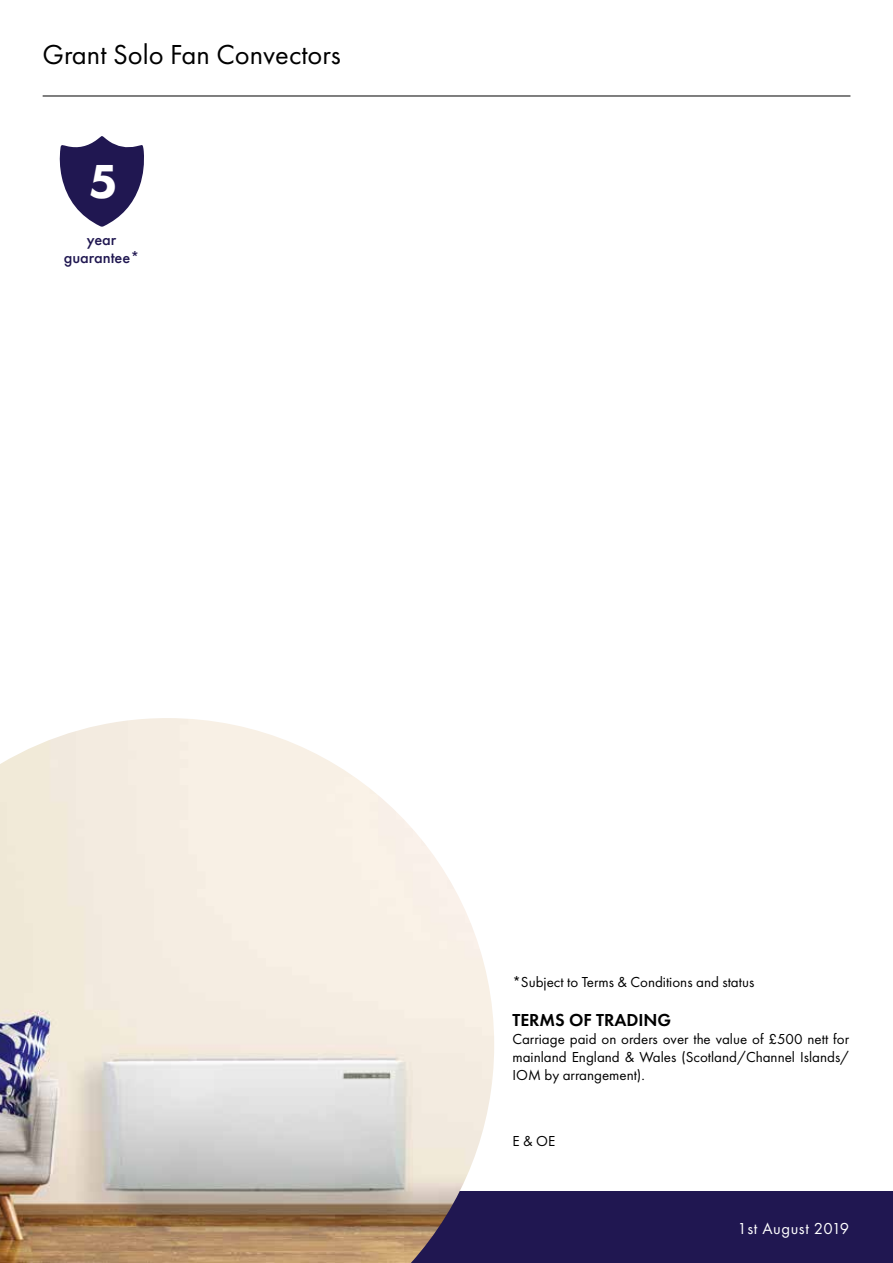
<style>
.page{position:relative;width:893px;height:1263px;background:#fff}
.page>*{position:absolute;margin:0;border:0;box-sizing:border-box;transform-origin:0 0}
.t1{font:800 49.5px "Futura PT";color:#fff}
.t2{font:28.5px "Futura PT";color:#000}
.t3{font:600 18px "Futura PT";color:#000}
.t4{font:16.5px "Futura PT";letter-spacing:.035em;color:#fff}
.t5{font:500 16.35px/17.5px "Futura PT";color:#201751;text-align:center}
.t6{font:15px/18px "Futura PT";color:#000;text-align:justify}
</style>
<div class="page">
<div style="left:0;top:1191px;width:893px;height:72px;background:#201751"></div>
<hr style="left:43px;top:96px;width:807px;height:1px;background:#000">
<img style="left:0;top:718px;width:494px;height:545px">
<svg style="left:59px;top:136px;width:85px;height:91px"></svg>
<h2 class="t2" style="left:43px;top:38px;width:300px">Grant Solo Fan Convectors</h2>
<h1 class="t1" style="left:88px;top:150px;width:31px">5</h1>
<p class="t5" style="left:64px;top:231px;width:77px">year guarantee*</p>
<p class="t6" style="left:512px;top:973px;width:243px">*Subject to Terms &amp; Conditions and status</p>
<p class="t3" style="left:512px;top:1008px;width:160px">TERMS OF TRADING</p>
<p class="t6" style="left:512px;top:1030px;width:338px">Carriage paid on orders over the value of £500 nett for mainland England &amp; Wales (Scotland/Channel Islands/ IOM by arrangement).</p>
<p class="t6" style="left:512px;top:1132px;width:44px">E &amp; OE</p>
<p class="t4" style="left:737px;top:1219px;width:113px">1st August 2019</p>
</div>
